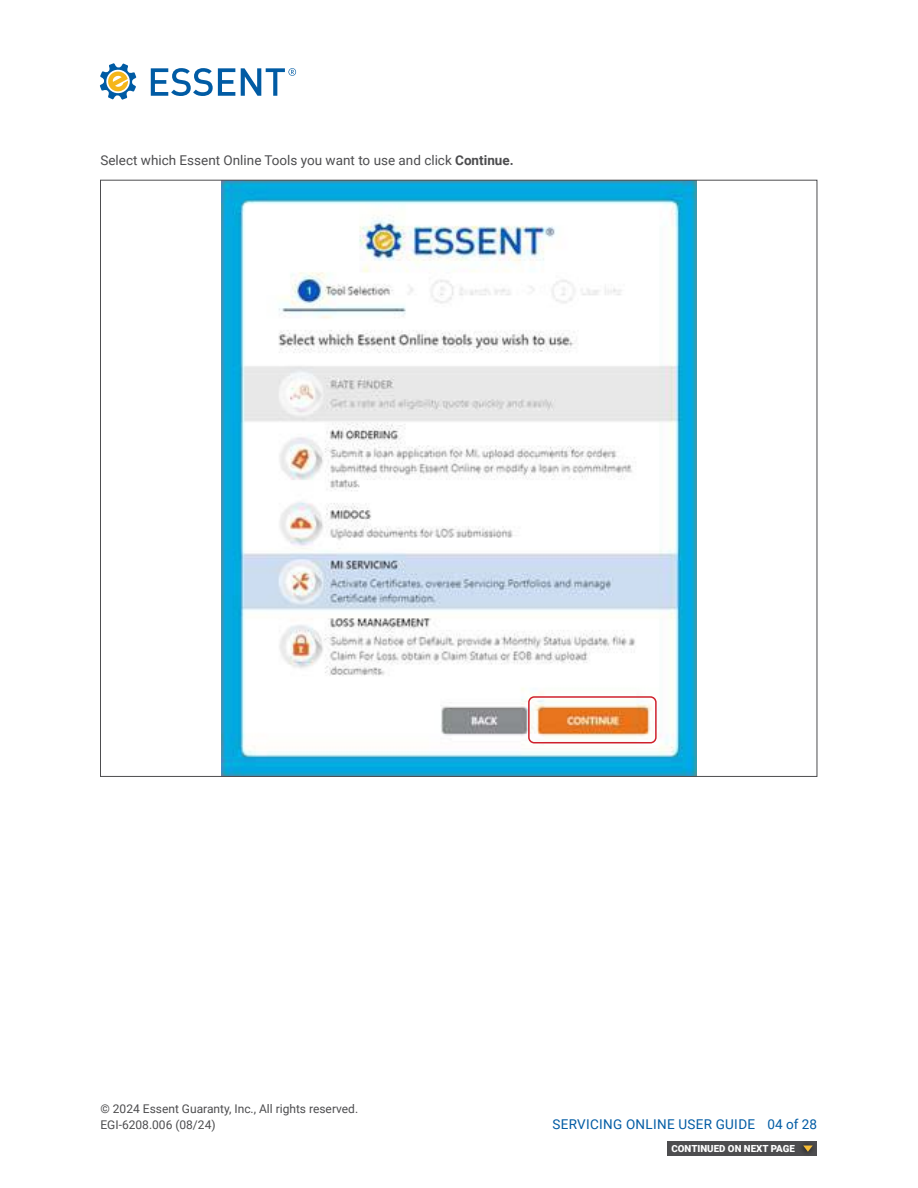
<style>
.page{position:relative;width:918px;height:1188px;background:#fff}
.page>*{position:absolute;margin:0;border:0;box-sizing:border-box;transform-origin:0 0}
.t1{font:13.5px "Roboto";color:#4d4d4f}
.t2{font:13.5px "Roboto";letter-spacing:.025em;color:#005ba4}
.t3{font:12px/16.5px "Roboto";color:#4d4d4f}
.t4{font:900 9.75px "Roboto";color:#fff}
.s1{font-weight:700}
</style>
<div class="page">
<svg style="left:151px;top:68px;width:84px;height:28px"></svg>
<svg style="left:241px;top:68px;width:55px;height:28px"></svg>
<svg style="left:100px;top:63px;width:36px;height:37px"></svg>
<div style="left:667px;top:1141px;width:150px;height:15px;background:#4d4d4f"></div>
<svg style="left:802px;top:1143px;width:11px;height:10px"></svg>
<img style="left:221px;top:182px;width:475px;height:593px">
<div style="left:528px;top:696px;width:129px;height:47px;border:2px solid #cf202b;border-radius:5px"></div>
<p class="t1" style="left:100px;top:151px;width:415px">Select which Essent Online Tools you want to use and click <span class="s1">Continue.</span></p>
<p class="t3" style="left:100px;top:1100px;width:259px">© 2024 Essent Guaranty, Inc., All rights reserved.<br>EGI-6208.006 (08/24)</p>
<p class="t2" style="left:552px;top:1115px;width:266px">SERVICING ONLINE USER GUIDE 04 of 28</p>
<p class="t4" style="left:672px;top:1141px;width:125px">CONTINUED ON NEXT PAGE</p>
</div>
